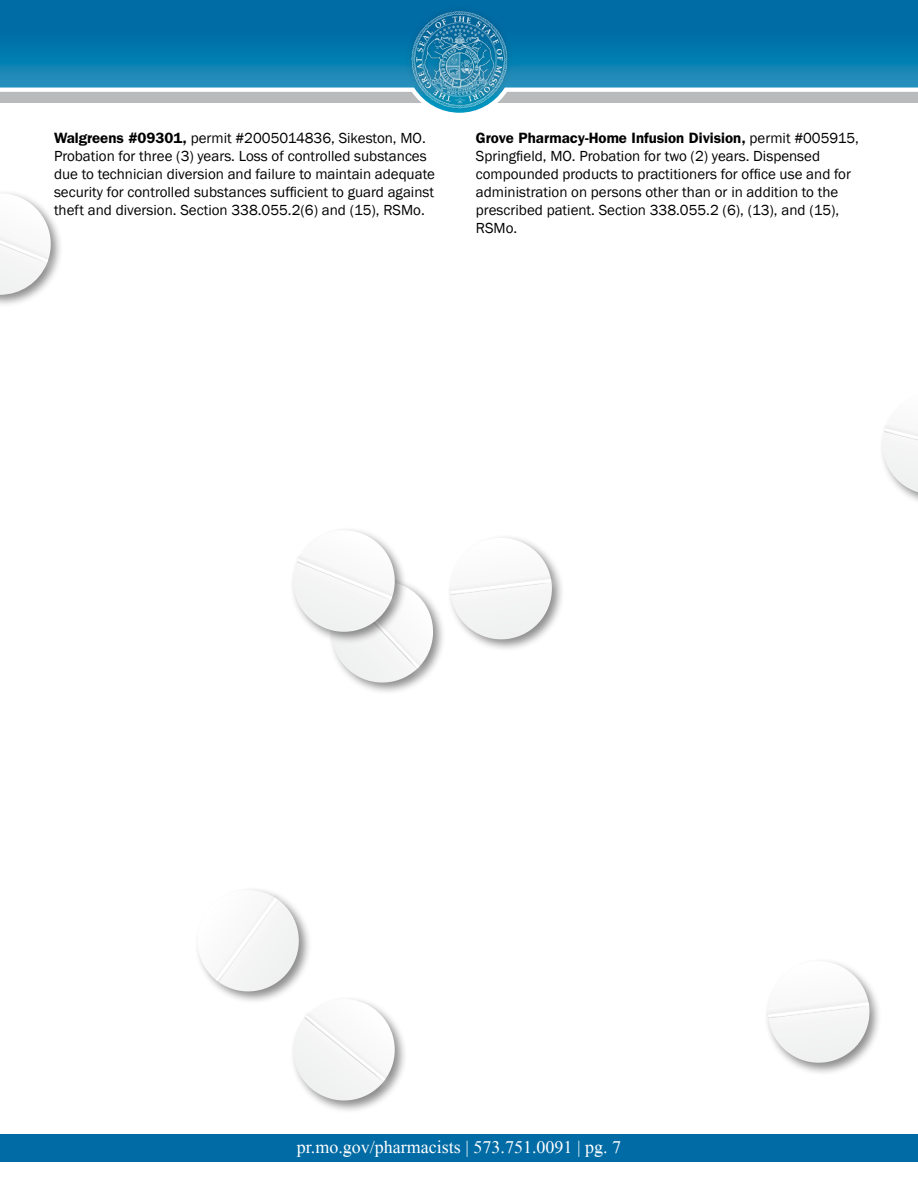
<style>
.page{position:relative;width:918px;height:1188px;background:#fff}
.page>*{position:absolute;margin:0;border:0;box-sizing:border-box;transform-origin:0 0}
.t1{font:18px "Mongolian Baiti";color:#fff}
.t2{font:15px/18px "Franklin Gothic";color:#000}
.t3{font:600 15px "ITC Franklin Gothic Std";color:#000}
.s1{font-family:"ITC Franklin Gothic Std";font-weight:600}
.s2{font-family:"Franklin Gothic";font-weight:400}
</style>
<div class="page">
<svg style="left:0;top:0;width:918px;height:103px;background:#2584b1"></svg>
<div style="left:403px;top:2px;width:112px;height:113px;background:#000;opacity:.33"></div>
<img style="left:410px;top:10px;width:99px;height:99px">
<div style="left:0;top:1134px;width:918px;height:27px;background:#006ba5"></div>
<div style="left:764px;top:957px;width:119px;height:119px;background:#000;opacity:.45"></div>
<svg style="left:764px;top:961px;width:119px;height:105px"></svg>
<div style="left:879px;top:390px;width:39px;height:118px;background:#000;opacity:.45"></div>
<svg style="left:879px;top:395px;width:39px;height:97px"></svg>
<div style="left:290px;top:995px;width:118px;height:119px;background:#000;opacity:.45"></div>
<svg style="left:197px;top:889px;width:204px;height:218px"></svg>
<div style="left:328px;top:577px;width:118px;height:119px;background:#000;opacity:.45"></div>
<svg style="left:292px;top:530px;width:270px;height:158px"></svg>
<div style="left:0;top:190px;width:64px;height:118px;background:#000;opacity:.45"></div>
<svg style="left:0;top:193px;width:62px;height:102px"></svg>
<p class="t2" style="left:54px;top:130px;width:382px"><span class="s1">Walgreens #09301,</span> permit #2005014836, Sikeston, MO.<br>Probation for three (3) years. Loss of controlled substances due to technician diversion and failure to maintain adequate security for controlled substances sufficient to guard against theft and diversion. Section 338.055.2(6) and (15), RSMo.</p>
<p class="t3" style="left:476px;top:129px;width:385px">Grove Pharmacy-Home Infusion Division, <span class="s2">permit #005915,</span></p>
<p class="t2" style="left:476px;top:148px;width:377px">Springfield, MO. Probation for two (2) years. Dispensed compounded products to practitioners for office use and for administration on persons other than or in addition to the prescribed patient. Section 338.055.2 (6), (13), and (15), RSMo.</p>
<p class="t1" style="left:297px;top:1137px;width:326px">pr.mo.gov/pharmacists | 573.751.0091 | pg. 7</p>
</div>
